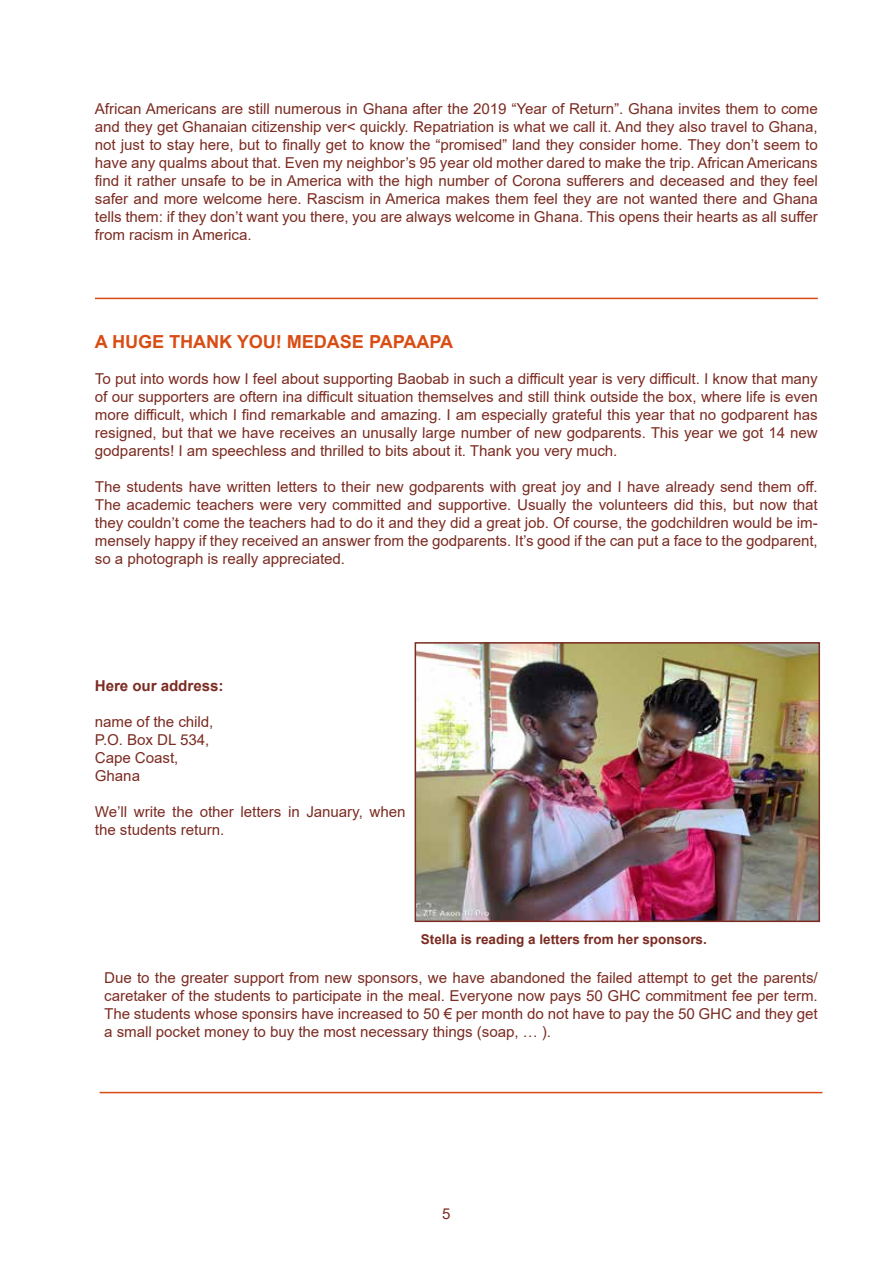
<style>
.page{position:relative;width:893px;height:1263px;background:#fff}
.page>*{position:absolute;margin:0;border:0;box-sizing:border-box;transform-origin:0 0}
.t1{font:700 18px "Arial";color:#d94d15}
.t2{font:15px/18px "Arial";color:#7b2b21;text-align:justify}
.t3{font:700 15px "Arial";color:#7b2b21}
.t4{font:15px "Arial";color:#7b2c21}
.t5{font:700 13.5px "Arial";color:#7b2b21}
</style>
<div class="page">
<hr style="left:95px;top:298px;width:723px;height:1px;background:#d94d15">
<hr style="left:100px;top:1092px;width:722px;height:1px;background:#d94d15">
<img style="left:418px;top:645px;width:399px;height:274px">
<div style="left:415px;top:642px;width:405px;height:280px;border:2px solid #7b2c21"></div>
<p class="t2" style="left:95px;top:100px;width:725px">African Americans are still numerous in Ghana after the 2019 “Year of Return”. Ghana invites them to come and they get Ghanaian citizenship ver&lt; quickly. Repatriation is what we call it. And they also travel to Ghana, not just to stay here, but to finally get to know the “promised” land they consider home. They don’t seem to have any qualms about that. Even my neighbor’s 95 year old mother dared to make the trip. African Americans find it rather unsafe to be in America with the high number of Corona sufferers and deceased and they feel safer and more welcome here. Rascism in America makes them feel they are not wanted there and Ghana tells them: if they don’t want you there, you are always welcome in Ghana. This opens their hearts as all suffer from racism in America.</p>
<p class="t1" style="left:95px;top:329px;width:360px">A HUGE THANK YOU! MEDASE PAPAAPA</p>
<p class="t2" style="left:95px;top:370px;width:725px">To put into words how I feel about supporting Baobab in such a difficult year is very difficult. I know that many of our supporters are oftern ina difficult situation themselves and still think outside the box, where life is even more difficult, which I find remarkable and amazing. I am especially grateful this year that no godparent has resigned, but that we have receives an unusally large number of new godparents. This year we got 14 new godparents! I am speechless and thrilled to bits about it. Thank you very much.</p>
<p class="t2" style="left:95px;top:478px;width:725px">The students have written letters to their new godparents with great joy and I have already send them off.<br>The academic teachers were very committed and supportive. Usually the volunteers did this, but now that they couldn’t come the teachers had to do it and they did a great job. Of course, the godchildren would be im&shy;mensely happy if they received an answer from the godparents. It’s good if the can put a face to the godparent, so a photograph is really appreciated.</p>
<p class="t3" style="left:95px;top:675px;width:130px">Here our address:</p>
<p class="t2" style="left:95px;top:713px;width:120px;text-align:left">name of the child,<br>P.O. Box DL 534,<br>Cape Coast,<br>Ghana</p>
<p class="t2" style="left:95px;top:803px;width:312px">We’ll write the other letters in January, when the students return.</p>
<p class="t5" style="left:421px;top:930px;width:287px">Stella is reading a letters from her sponsors.</p>
<p class="t2" style="left:104px;top:968px;width:715px">Due to the greater support from new sponsors, we have abandoned the failed attempt to get the parents/ caretaker of the students to participate in the meal. Everyone now pays 50 GHC commitment fee per term.<br>The students whose sponsirs have increased to 50 € per month do not have to pay the 50 GHC and they get a small pocket money to buy the most necessary things (soap, … ).</p>
<p class="t4" style="left:442px;top:1203px;width:10px">5</p>
</div>
